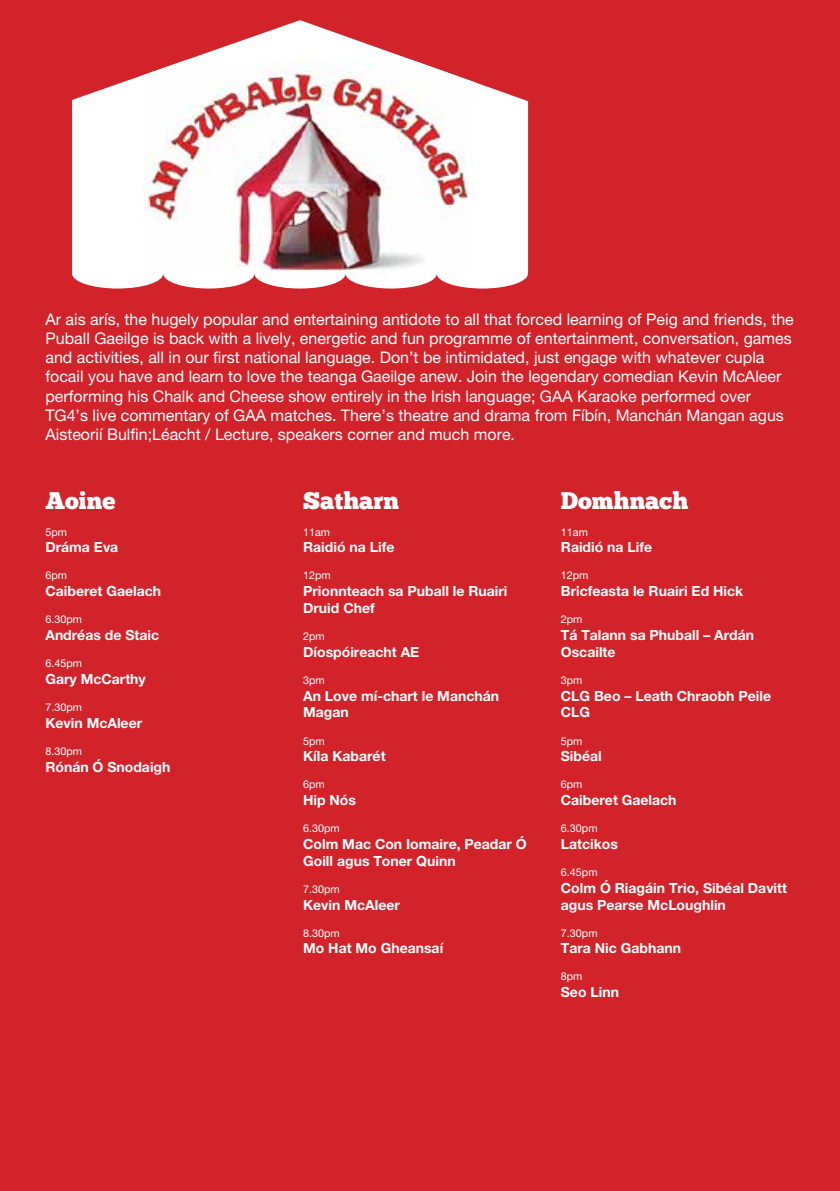
<style>
.page{position:relative;width:840px;height:1191px;background:#fff}
.page>*{position:absolute;margin:0;border:0;box-sizing:border-box;transform-origin:0 0}
.t1{font:24px "Chunk Five";color:#fff}
.t2{font:16px/19.2px "Helvetica Neue LT Pro";color:#fff}
.t3{font:700 14px/16.8px "Helvetica Neue LT Pro";color:#fff}
.t4{font:10.8px "Helvetica Neue LT Pro";color:#fff}
</style>
<div class="page">
<div style="left:0;top:0;width:839px;height:1191px;background:#d2232a"></div>
<div style="left:72px;top:259px;width:91px;height:29px;background:#fff;border-radius:50%"></div>
<div style="left:163px;top:259px;width:91px;height:29px;background:#fff;border-radius:50%"></div>
<div style="left:254px;top:259px;width:91px;height:29px;background:#fff;border-radius:50%"></div>
<div style="left:345px;top:259px;width:91px;height:29px;background:#fff;border-radius:50%"></div>
<div style="left:436px;top:259px;width:91px;height:29px;background:#fff;border-radius:50%"></div>
<svg style="left:72px;top:20px;width:455px;height:251px;fill:#fff"></svg>
<img style="left:143px;top:60px;width:332px;height:213px">
<p class="t2" style="left:45px;top:309px;width:749px">Ar ais arís, the hugely popular and entertaining antidote to all that forced learning of Peig and friends, the Puball Gaeilge is back with a lively, energetic and fun programme of entertainment, conversation, games and activities, all in our first national language. Don’t be intimidated, just engage with whatever cupla focail you have and learn to love the teanga Gaeilge anew. Join the legendary comedian Kevin McAleer performing his Chalk and Cheese show entirely in the Irish language; GAA Karaoke performed over TG4’s live commentary of GAA matches. There’s theatre and drama from Fíbín, Manchán Mangan agus Aisteorií Bulfin;Léacht / Lecture, speakers corner and much more.</p>
<h1 class="t1" style="left:45px;top:489px;width:71px">Aoine</h1>
<p class="t4" style="left:45px;top:525px;width:23px">5pm</p>
<p class="t3" style="left:45px;top:539px;width:74px">Dráma Eva</p>
<p class="t4" style="left:45px;top:569px;width:23px">6pm</p>
<p class="t3" style="left:45px;top:582px;width:117px">Caiberet Gaelach</p>
<p class="t4" style="left:45px;top:613px;width:38px">6.30pm</p>
<p class="t3" style="left:45px;top:626px;width:115px">Andréas de Staic</p>
<p class="t4" style="left:45px;top:657px;width:38px">6.45pm</p>
<p class="t3" style="left:45px;top:670px;width:102px">Gary McCarthy</p>
<p class="t4" style="left:45px;top:700px;width:38px">7.30pm</p>
<p class="t3" style="left:45px;top:714px;width:98px">Kevin McAleer</p>
<p class="t4" style="left:45px;top:744px;width:38px">8.30pm</p>
<p class="t3" style="left:45px;top:758px;width:126px">Rónán Ó Snodaigh</p>
<h1 class="t1" style="left:303px;top:489px;width:97px">Satharn</h1>
<p class="t4" style="left:303px;top:525px;width:29px">11am</p>
<p class="t3" style="left:303px;top:539px;width:93px">Raidió na Life</p>
<p class="t4" style="left:303px;top:569px;width:29px">12pm</p>
<p class="t3" style="left:303px;top:582px;width:206px">Prionnteach sa Puball le Ruairi<br>Druid Chef</p>
<p class="t4" style="left:303px;top:630px;width:23px">2pm</p>
<p class="t3" style="left:303px;top:643px;width:118px">Díospóireacht AE</p>
<p class="t4" style="left:303px;top:673px;width:23px">3pm</p>
<p class="t3" style="left:303px;top:687px;width:197px">An Love mí-chart le Manchán<br>Magan</p>
<p class="t4" style="left:303px;top:734px;width:23px">5pm</p>
<p class="t3" style="left:303px;top:747px;width:84px">Kíla Kabarét</p>
<p class="t4" style="left:303px;top:778px;width:23px">6pm</p>
<p class="t3" style="left:303px;top:791px;width:54px">Hip Nós</p>
<p class="t4" style="left:303px;top:822px;width:38px">6.30pm</p>
<p class="t3" style="left:303px;top:835px;width:225px">Colm Mac Con Iomaire, Peadar Ó<br>Goill agus Toner Quinn</p>
<p class="t4" style="left:303px;top:882px;width:38px">7.30pm</p>
<p class="t3" style="left:303px;top:896px;width:98px">Kevin McAleer</p>
<p class="t4" style="left:303px;top:926px;width:38px">8.30pm</p>
<p class="t3" style="left:303px;top:939px;width:141px">Mo Hat Mo Gheansaí</p>
<h1 class="t1" style="left:560px;top:489px;width:129px">Domhnach</h1>
<p class="t4" style="left:560px;top:525px;width:29px">11am</p>
<p class="t3" style="left:560px;top:539px;width:93px">Raidió na Life</p>
<p class="t4" style="left:560px;top:569px;width:29px">12pm</p>
<p class="t3" style="left:560px;top:582px;width:184px">Bricfeasta le Ruairi Ed Hick</p>
<p class="t4" style="left:560px;top:613px;width:23px">2pm</p>
<p class="t3" style="left:560px;top:626px;width:195px">Tá Talann sa Phuball – Ardán<br>Oscailte</p>
<p class="t4" style="left:560px;top:673px;width:23px">3pm</p>
<p class="t3" style="left:560px;top:687px;width:212px">CLG Beo – Leath Chraobh Peile<br>CLG</p>
<p class="t4" style="left:560px;top:734px;width:23px">5pm</p>
<p class="t3" style="left:560px;top:747px;width:42px">Sibéal</p>
<p class="t4" style="left:560px;top:778px;width:23px">6pm</p>
<p class="t3" style="left:560px;top:791px;width:117px">Caiberet Gaelach</p>
<p class="t4" style="left:560px;top:822px;width:38px">6.30pm</p>
<p class="t3" style="left:560px;top:835px;width:59px">Latcikos</p>
<p class="t4" style="left:560px;top:865px;width:38px">6.45pm</p>
<p class="t3" style="left:560px;top:879px;width:227px">Colm Ó Riagáin Trio, Sibéal Davitt agus Pearse McLoughlin</p>
<p class="t4" style="left:560px;top:926px;width:38px">7.30pm</p>
<p class="t3" style="left:560px;top:939px;width:122px">Tara Nic Gabhann</p>
<p class="t4" style="left:560px;top:970px;width:23px">8pm</p>
<p class="t3" style="left:560px;top:983px;width:60px">Seo Linn</p>
</div>
